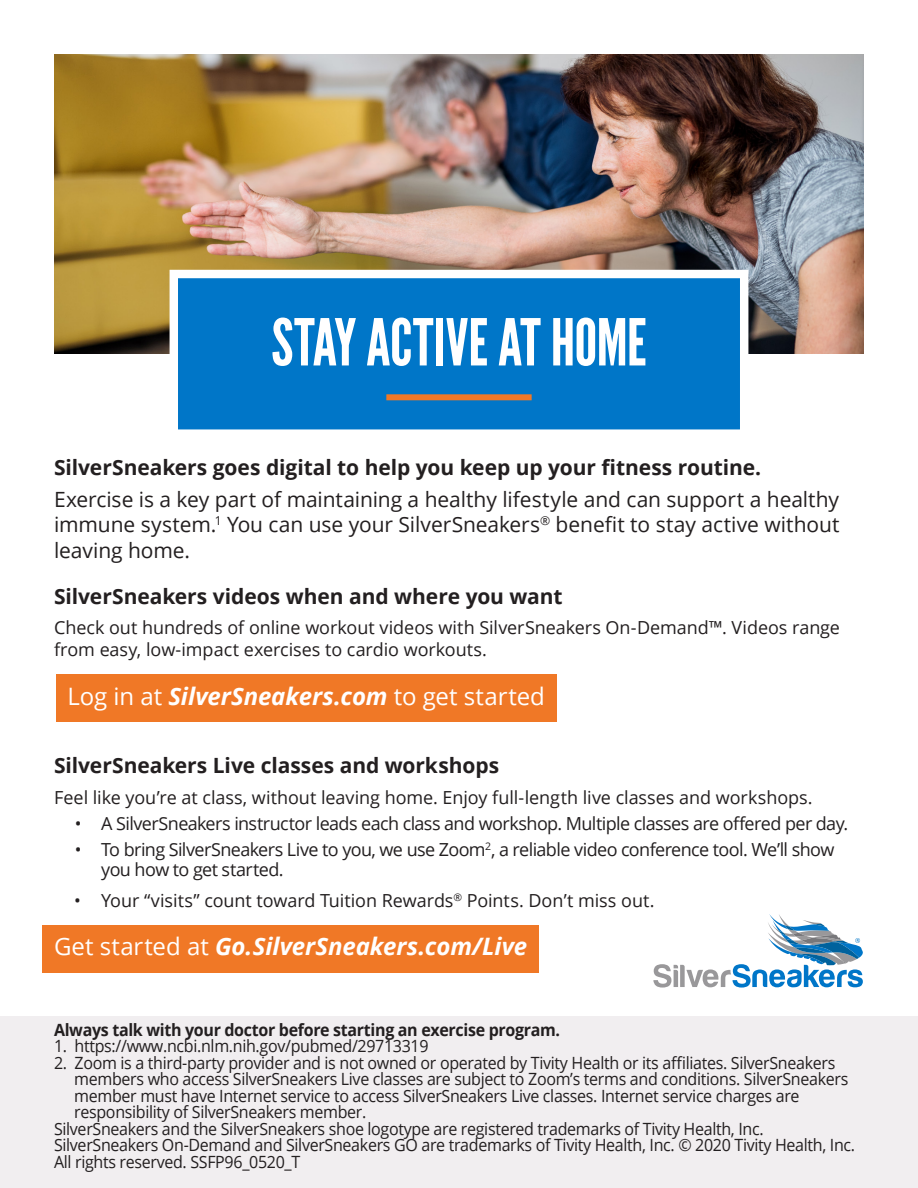
<style>
.page{position:relative;width:918px;height:1188px;background:#fff}
.page>*{position:absolute;margin:0;border:0;box-sizing:border-box;transform-origin:0 0}
.Headline_3_-_Center{font:64.5px "League Gothic";letter-spacing:-.01em;color:#fff}
.CTA_-_Box{font:italic 700 24px "Open Sans";letter-spacing:-.005em;color:#fff}
.CTA_-_Box-2{font:24px "Open Sans";letter-spacing:-.005em;color:#fff}
.Body{font:21px/25.5px "Open Sans";letter-spacing:-.005em;color:#231f20;text-align:justify}
.Body-2{font:700 21px "Open Sans";letter-spacing:-.005em;color:#231f20}
.Body-3{font:18px/22.5px "Open Sans";letter-spacing:-.01em;color:#231f20}
.Body-4{font:18px/19.5px "Open Sans";letter-spacing:-.035em;color:#231f20}
.Disclaimer{font:16.8px/16.5px "Open Sans";letter-spacing:-.02em;color:#231f20;scale:.95 1}
.Disclaimer-2{font:700 16.8px "Open Sans";letter-spacing:-.02em;color:#231f20;scale:.95 1}
.s1{font-weight:700;font-style:italic}
.s2{font-weight:400;font-style:normal}
</style>
<div class="page">
<img style="left:54px;top:54px;width:810px;height:300px">
<div style="left:174px;top:274px;width:570px;height:160px;background:#0076c8"></div>
<div style="left:170px;top:270px;width:578px;height:168px;border:8px solid #fff"></div>
<div style="left:386px;top:394px;width:146px;height:6px;background:#f07826"></div>
<svg style="left:653px;top:914px;width:210px;height:74px"></svg>
<div style="left:56px;top:674px;width:501px;height:48px;background:#f07826"></div>
<div style="left:0;top:1016px;width:918px;height:172px;background:#f1eef0"></div>
<div style="left:42px;top:925px;width:497px;height:48px;background:#f07826"></div>
<p class="Headline_3_-_Center" style="left:271px;top:304px;width:377px">STAY ACTIVE AT HOME</p>
<p class="Body-2" style="left:54px;top:452px;width:709px">SilverSneakers goes digital to help you keep up your fitness routine.</p>
<p class="Body" style="left:54px;top:486px;width:787px">Exercise is a key part of maintaining a healthy lifestyle and can support a healthy immune system.<sup>1</sup> You can use your SilverSneakers<sup>®</sup> benefit to stay active without leaving home.</p>
<p class="Body-2" style="left:54px;top:582px;width:510px">SilverSneakers videos when and where you want</p>
<p class="Body-3" style="left:54px;top:615px;width:787px">Check out hundreds of online workout videos with SilverSneakers On-Demand™. Videos range from easy, low-impact exercises to cardio workouts.</p>
<p class="CTA_-_Box-2" style="left:68px;top:679px;width:479px">Log in at <span class="s1">SilverSneakers.com</span> to get started</p>
<p class="Body-2" style="left:54px;top:751px;width:447px">SilverSneakers Live classes and workshops</p>
<p class="Body-3" style="left:54px;top:786px;width:760px">Feel like you’re at class, without leaving home. Enjoy full-length live classes and workshops.</p>
<p class="Body-4" style="left:75px;top:813px;width:775px">• A SilverSneakers instructor leads each class and workshop. Multiple classes are offered per day.</p>
<p class="Body-4" style="left:101px;top:840px;width:735px;text-indent:-26px">• To bring SilverSneakers Live to you, we use Zoom<sup>2</sup>, a reliable video conference tool. We’ll show you how to get started.</p>
<p class="Body-3" style="left:74px;top:888px;width:582px">• Your “visits” count toward Tuition Rewards<sup>®</sup> Points. Don’t miss out.</p>
<p class="CTA_-_Box" style="left:54px;top:929px;width:475px"><span class="s2">Get started at</span> Go.SilverSneakers.com/Live</p>
<p class="Disclaimer-2" style="left:54px;top:1018px;width:534px">Always talk with your doctor before starting an exercise program.</p>
<p class="Disclaimer" style="left:54px;top:1037px;width:396px">1. https://www.ncbi.nlm.nih.gov/pubmed/29713319</p>
<p class="Disclaimer" style="left:74px;top:1054px;width:816px;text-indent:-20px">2. Zoom is a third-party provider and is not owned or operated by Tivity Health or its affiliates. SilverSneakers members who access SilverSneakers Live classes are subject to Zoom’s terms and conditions. SilverSneakers member must have Internet service to access SilverSneakers Live classes. Internet service charges are responsibility of SilverSneakers member.</p>
<p class="Disclaimer" style="left:54px;top:1120px;width:845px">SilverSneakers and the SilverSneakers shoe logotype are registered trademarks of Tivity Health, Inc.<br>SilverSneakers On-Demand and SilverSneakers GO are trademarks of Tivity Health, Inc. © 2020 Tivity Health, Inc.<br>All rights reserved. SSFP96_0520_T</p>
</div>
